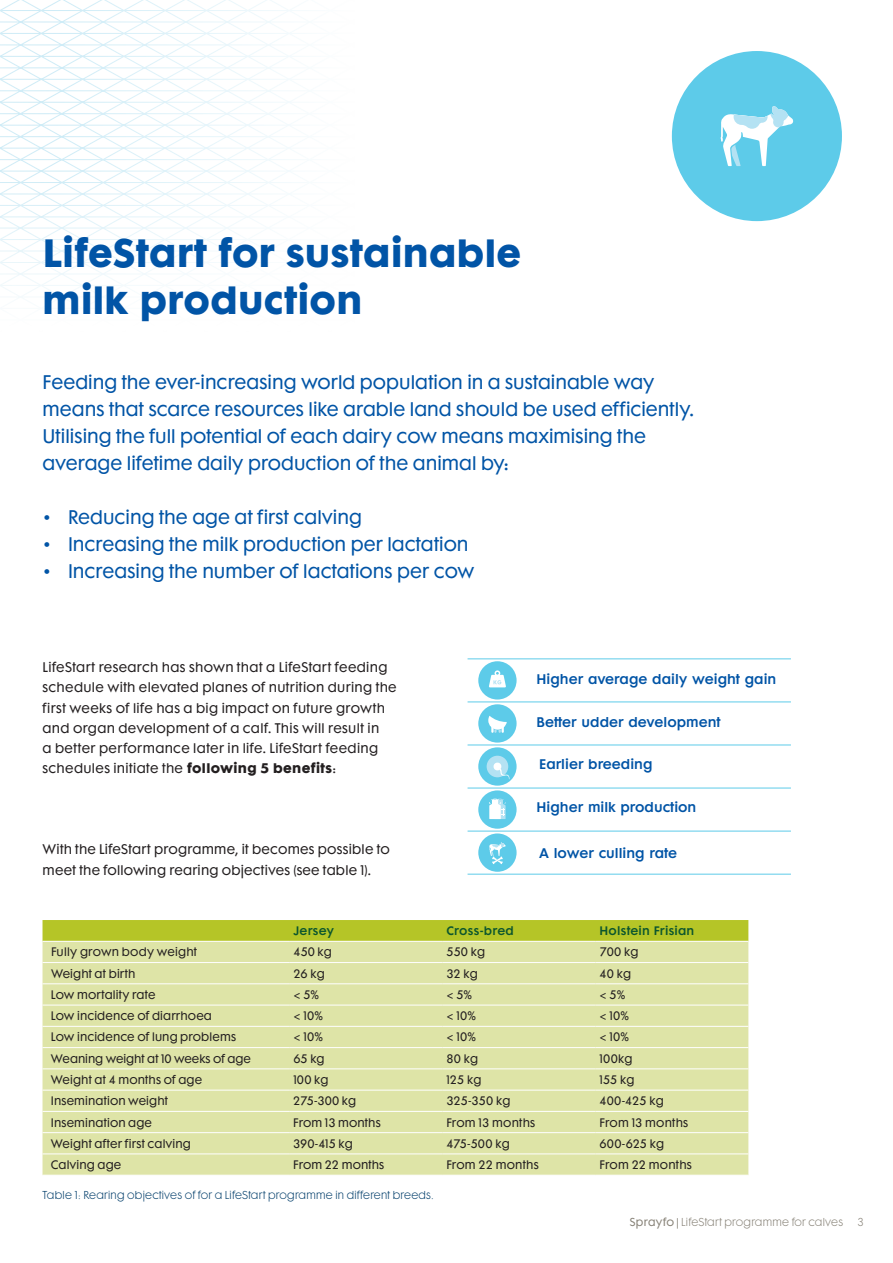
<style>
.page{position:relative;width:893px;height:1263px;background:#fff}
.page>*{position:absolute;margin:0;border:0;box-sizing:border-box;transform-origin:0 0}
._12_Main_heading_2_M{font:700 36px/47.2px "Futura Maxi Std";letter-spacing:.01em;color:#0154a6}
._04_introduction_Boo{font:18px/27px "Futura Maxi Std";color:#0154a6}
._01_Body_Text{font:12.75px/20.2px "Futura Maxi Std";letter-spacing:.025em;color:#231f20}
.URL{font:600 12.75px "Futura Maxi Std";color:#0154a6}
._02_Body_text_headin{font:11.25px "Futura Maxi Std";letter-spacing:.01em;color:#231f20}
._02_Body_text_headin-2{font:600 11.25px "Futura Maxi Std";letter-spacing:.02em;color:#0c562e}
._03_Caption_text{font:300 10.5px "Futura Maxi Std";letter-spacing:.02em;color:#003d6a}
.t1{font:300 10.5px "Futura Maxi Std";letter-spacing:.02em;color:#878277}
.s1{font-weight:700}
.s2{font-weight:400}
</style>
<div class="page">
<svg style="left:0;top:0;width:85px;height:298px"></svg>
<div style="left:672px;top:51px;width:170px;height:170px;background:#5dcbe9;border-radius:50%"></div>
<svg style="left:720px;top:106px;width:73px;height:60px"></svg>
<div style="left:43px;top:920px;width:705px;height:21px;background:#b5c527"></div>
<div style="left:43px;top:942px;width:705px;height:233px;background:#dee4a7"></div>
<hr style="left:43px;top:962px;width:246px;height:1px;background:#fff">
<hr style="left:289px;top:962px;width:153px;height:1px;background:#fff">
<hr style="left:442px;top:962px;width:153px;height:1px;background:#fff">
<hr style="left:595px;top:962px;width:153px;height:1px;background:#fff">
<hr style="left:43px;top:983px;width:246px;height:1px;background:#fff">
<hr style="left:289px;top:983px;width:153px;height:1px;background:#fff">
<hr style="left:442px;top:983px;width:153px;height:1px;background:#fff">
<hr style="left:595px;top:983px;width:153px;height:1px;background:#fff">
<hr style="left:43px;top:1005px;width:246px;height:1px;background:#fff">
<hr style="left:289px;top:1005px;width:153px;height:1px;background:#fff">
<hr style="left:442px;top:1005px;width:153px;height:1px;background:#fff">
<hr style="left:595px;top:1005px;width:153px;height:1px;background:#fff">
<hr style="left:43px;top:1026px;width:246px;height:1px;background:#fff">
<hr style="left:289px;top:1026px;width:153px;height:1px;background:#fff">
<hr style="left:442px;top:1026px;width:153px;height:1px;background:#fff">
<hr style="left:595px;top:1026px;width:153px;height:1px;background:#fff">
<hr style="left:43px;top:1047px;width:246px;height:1px;background:#fff">
<hr style="left:289px;top:1047px;width:153px;height:1px;background:#fff">
<hr style="left:442px;top:1047px;width:153px;height:1px;background:#fff">
<hr style="left:595px;top:1047px;width:153px;height:1px;background:#fff">
<hr style="left:43px;top:1068px;width:246px;height:1px;background:#fff">
<hr style="left:289px;top:1068px;width:153px;height:1px;background:#fff">
<hr style="left:442px;top:1068px;width:153px;height:1px;background:#fff">
<hr style="left:595px;top:1068px;width:153px;height:1px;background:#fff">
<hr style="left:43px;top:1090px;width:246px;height:1px;background:#fff">
<hr style="left:289px;top:1090px;width:153px;height:1px;background:#fff">
<hr style="left:442px;top:1090px;width:153px;height:1px;background:#fff">
<hr style="left:595px;top:1090px;width:153px;height:1px;background:#fff">
<hr style="left:43px;top:1111px;width:246px;height:1px;background:#fff">
<hr style="left:289px;top:1111px;width:153px;height:1px;background:#fff">
<hr style="left:442px;top:1111px;width:153px;height:1px;background:#fff">
<hr style="left:595px;top:1111px;width:153px;height:1px;background:#fff">
<hr style="left:43px;top:1132px;width:246px;height:1px;background:#fff">
<hr style="left:289px;top:1132px;width:153px;height:1px;background:#fff">
<hr style="left:442px;top:1132px;width:153px;height:1px;background:#fff">
<hr style="left:595px;top:1132px;width:153px;height:1px;background:#fff">
<hr style="left:43px;top:1154px;width:246px;height:1px;background:#fff">
<hr style="left:289px;top:1154px;width:153px;height:1px;background:#fff">
<hr style="left:442px;top:1154px;width:153px;height:1px;background:#fff">
<hr style="left:595px;top:1154px;width:153px;height:1px;background:#fff">
<div style="left:478px;top:661px;width:39px;height:38px;background:#5dcbe9;border-radius:50%"></div>
<svg style="left:489px;top:670px;width:17px;height:17px"></svg>
<div style="left:478px;top:704px;width:39px;height:39px;background:#5dcbe9;border-radius:50%"></div>
<svg style="left:488px;top:716px;width:19px;height:17px"></svg>
<div style="left:478px;top:833px;width:39px;height:39px;background:#5dcbe9;border-radius:50%"></div>
<svg style="left:489px;top:842px;width:17px;height:22px"></svg>
<div style="left:478px;top:790px;width:39px;height:39px;background:#5dcbe9;border-radius:50%"></div>
<svg style="left:489px;top:799px;width:17px;height:20px"></svg>
<div style="left:478px;top:747px;width:39px;height:39px;background:#5dcbe9;border-radius:50%"></div>
<div style="left:487px;top:756px;width:21px;height:21px;background:#b4e2f3;border-radius:50%"></div>
<svg style="left:493px;top:762px;width:16px;height:17px"></svg>
<hr style="left:468px;top:658px;width:323px;height:1px;background:#5dcbe9">
<hr style="left:468px;top:745px;width:323px;height:1px;background:#5dcbe9">
<hr style="left:468px;top:701px;width:323px;height:1px;background:#5dcbe9">
<hr style="left:468px;top:788px;width:323px;height:1px;background:#5dcbe9">
<hr style="left:468px;top:874px;width:323px;height:1px;background:#5dcbe9">
<hr style="left:468px;top:831px;width:323px;height:1px;background:#5dcbe9">
<p class="_12_Main_heading_2_M" style="left:43px;top:228px;width:480px">LifeStart for sustainable milk production</p>
<p class="_04_introduction_Boo" style="left:43px;top:368px;width:653px">Feeding the ever-increasing world population in a sustainable way means that scarce resources like arable land should be used efficiently.<br>Utilising the full potential of each dairy cow means maximising the average lifetime daily production of the animal by:</p>
<p class="_04_introduction_Boo" style="left:43px;top:503px;width:321px">• Reducing the age at first calving</p>
<p class="_04_introduction_Boo" style="left:43px;top:530px;width:427px">• Increasing the milk production per lactation</p>
<p class="_04_introduction_Boo" style="left:43px;top:557px;width:433px">• Increasing the number of lactations per cow</p>
<p class="_01_Body_Text" style="left:43px;top:657px;width:356px">LifeStart research has shown that a LifeStart feeding schedule with elevated planes of nutrition during the first weeks of life has a big impact on future growth and organ development of a calf. This will result in<br>a better performance later in life. LifeStart feeding schedules initiate the <span class="s1">following 5 benefits</span>:</p>
<p class="_01_Body_Text" style="left:43px;top:839px;width:349px">With the LifeStart programme, it becomes possible to meet the following rearing objectives (see table 1).</p>
<p class="URL" style="left:537px;top:670px;width:241px">Higher average daily weight gain</p>
<p class="URL" style="left:537px;top:713px;width:185px">Better udder development</p>
<p class="URL" style="left:539px;top:756px;width:115px">Earlier breeding</p>
<p class="URL" style="left:537px;top:799px;width:161px">Higher milk production</p>
<p class="URL" style="left:539px;top:844px;width:140px">A lower culling rate</p>
<p class="_02_Body_text_headin-2" style="left:293px;top:923px;width:42px">Jersey</p>
<p class="_02_Body_text_headin-2" style="left:446px;top:923px;width:69px">Cross-bred</p>
<p class="_02_Body_text_headin-2" style="left:600px;top:923px;width:96px">Holstein Frisian</p>
<p class="_02_Body_text_headin" style="left:51px;top:945px;width:148px">Fully grown body weight</p>
<p class="_02_Body_text_headin" style="left:293px;top:945px;width:40px">450 kg</p>
<p class="_02_Body_text_headin" style="left:446px;top:945px;width:40px">550 kg</p>
<p class="_02_Body_text_headin" style="left:600px;top:945px;width:41px">700 kg</p>
<p class="_02_Body_text_headin" style="left:51px;top:966px;width:86px">Weight at birth</p>
<p class="_02_Body_text_headin" style="left:293px;top:966px;width:33px">26 kg</p>
<p class="_02_Body_text_headin" style="left:446px;top:966px;width:33px">32 kg</p>
<p class="_02_Body_text_headin" style="left:599px;top:966px;width:33px">40 kg</p>
<p class="_02_Body_text_headin" style="left:51px;top:987px;width:106px">Low mortality rate</p>
<p class="_02_Body_text_headin" style="left:293px;top:987px;width:27px">&lt; 5%</p>
<p class="_02_Body_text_headin" style="left:446px;top:987px;width:27px">&lt; 5%</p>
<p class="_02_Body_text_headin" style="left:599px;top:987px;width:27px">&lt; 5%</p>
<p class="_02_Body_text_headin" style="left:51px;top:1009px;width:162px">Low incidence of diarrhoea</p>
<p class="_02_Body_text_headin" style="left:293px;top:1009px;width:31px">&lt; 10%</p>
<p class="_02_Body_text_headin" style="left:446px;top:1009px;width:31px">&lt; 10%</p>
<p class="_02_Body_text_headin" style="left:599px;top:1009px;width:31px">&lt; 10%</p>
<p class="_02_Body_text_headin" style="left:51px;top:1030px;width:187px">Low incidence of lung problems</p>
<p class="_02_Body_text_headin" style="left:293px;top:1030px;width:31px">&lt; 10%</p>
<p class="_02_Body_text_headin" style="left:446px;top:1030px;width:31px">&lt; 10%</p>
<p class="_02_Body_text_headin" style="left:599px;top:1030px;width:31px">&lt; 10%</p>
<p class="_02_Body_text_headin" style="left:51px;top:1051px;width:202px">Weaning weight at 10 weeks of age</p>
<p class="_02_Body_text_headin" style="left:293px;top:1051px;width:33px">65 kg</p>
<p class="_02_Body_text_headin" style="left:446px;top:1051px;width:33px">80 kg</p>
<p class="_02_Body_text_headin" style="left:599px;top:1051px;width:35px">100kg</p>
<p class="_02_Body_text_headin" style="left:51px;top:1072px;width:153px">Weight at 4 months of age</p>
<p class="_02_Body_text_headin" style="left:293px;top:1072px;width:37px">100 kg</p>
<p class="_02_Body_text_headin" style="left:446px;top:1072px;width:37px">125 kg</p>
<p class="_02_Body_text_headin" style="left:599px;top:1072px;width:37px">155 kg</p>
<p class="_02_Body_text_headin" style="left:51px;top:1094px;width:119px">Insemination weight</p>
<p class="_02_Body_text_headin" style="left:293px;top:1094px;width:64px">275-300 kg</p>
<p class="_02_Body_text_headin" style="left:446px;top:1094px;width:66px">325-350 kg</p>
<p class="_02_Body_text_headin" style="left:599px;top:1094px;width:66px">400-425 kg</p>
<p class="_02_Body_text_headin" style="left:51px;top:1115px;width:103px">Insemination age</p>
<p class="_02_Body_text_headin" style="left:293px;top:1115px;width:89px">From 13 months</p>
<p class="_02_Body_text_headin" style="left:446px;top:1115px;width:90px">From 13 months</p>
<p class="_02_Body_text_headin" style="left:599px;top:1115px;width:90px">From 13 months</p>
<p class="_02_Body_text_headin" style="left:51px;top:1136px;width:142px">Weight after first calving</p>
<p class="_02_Body_text_headin" style="left:293px;top:1136px;width:61px">390-415 kg</p>
<p class="_02_Body_text_headin" style="left:446px;top:1136px;width:65px">475-500 kg</p>
<p class="_02_Body_text_headin" style="left:599px;top:1136px;width:66px">600-625 kg</p>
<p class="_02_Body_text_headin" style="left:51px;top:1157px;width:72px">Calving age</p>
<p class="_02_Body_text_headin" style="left:293px;top:1157px;width:93px">From 22 months</p>
<p class="_02_Body_text_headin" style="left:446px;top:1157px;width:94px">From 22 months</p>
<p class="_02_Body_text_headin" style="left:599px;top:1157px;width:94px">From 22 months</p>
<p class="_03_Caption_text" style="left:43px;top:1188px;width:393px">Table 1: Rearing objectives of for a LifeStart programme in different breeds.</p>
<p class="t1" style="left:630px;top:1215px;width:215px"><span class="s2">Sprayfo |</span> LifeStart programme for calves</p>
<p class="t1" style="left:857px;top:1216px;width:9px">3</p>
</div>
